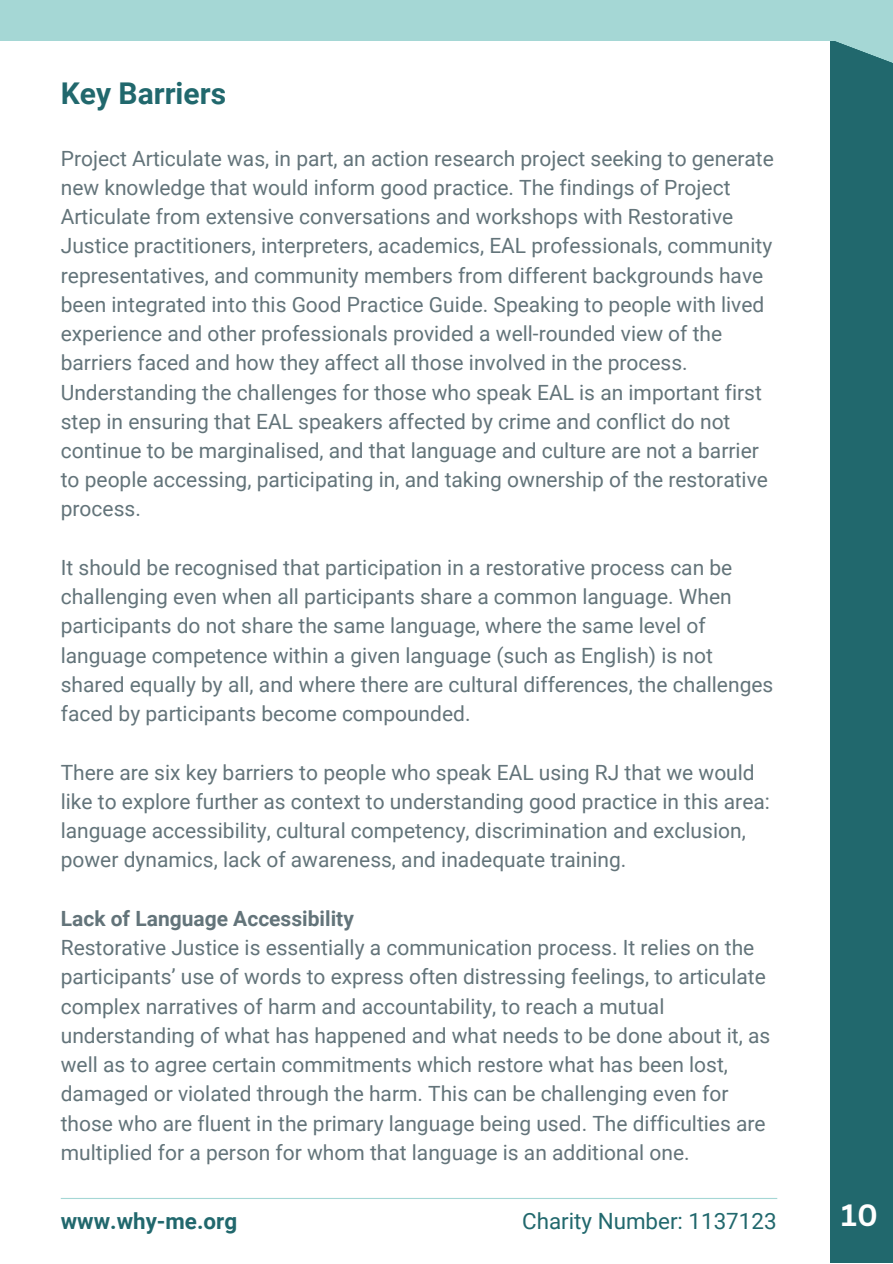
<style>
.page{position:relative;width:893px;height:1264px;background:#fff}
.page>*{position:absolute;margin:0;border:0;box-sizing:border-box;transform-origin:0 0}
.t1{font:700 30px "Roboto";color:#21686d}
.t2{font:700 30px "Canva Sans";color:#fff}
.t3{font:22.35px "Roboto";color:#21686d}
.t4{font:700 22.35px "Roboto";color:#21686d}
.t5{font:21px/29.2px "Roboto";color:#63747a}
.t6{font:700 21px "Roboto";color:#63747a}
</style>
<div class="page">
<div style="left:830px;top:0;width:62px;height:1262px;background:#21686d"></div>
<div style="left:0;top:0;width:892px;height:40px;background:#a5d7d5"></div>
<svg style="left:828px;top:40px;width:64px;height:23px"></svg>
<hr style="left:61px;top:1197px;width:716px;height:1px;background:#a5d7d5">
<p class="t1" style="left:61px;top:76px;width:167px">Key Barriers</p>
<p class="t5" style="left:61px;top:144px;width:714px">Project Articulate was, in part, an action research project seeking to generate new knowledge that would inform good practice. The findings of Project Articulate from extensive conversations and workshops with Restorative Justice practitioners, interpreters, academics, EAL professionals, community representatives, and community members from different backgrounds have been integrated into this Good Practice Guide. Speaking to people with lived experience and other professionals provided a well-rounded view of the barriers faced and how they affect all those involved in the process.<br>Understanding the challenges for those who speak EAL is an important first step in ensuring that EAL speakers affected by crime and conflict do not continue to be marginalised, and that language and culture are not a barrier to people accessing, participating in, and taking ownership of the restorative process.</p>
<p class="t5" style="left:61px;top:553px;width:714px">It should be recognised that participation in a restorative process can be challenging even when all participants share a common language. When participants do not share the same language, where the same level of language competence within a given language (such as English) is not shared equally by all, and where there are cultural differences, the challenges faced by participants become compounded.</p>
<p class="t5" style="left:61px;top:757px;width:710px">There are six key barriers to people who speak EAL using RJ that we would like to explore further as context to understanding good practice in this area: language accessibility, cultural competency, discrimination and exclusion, power dynamics, lack of awareness, and inadequate training.</p>
<p class="t6" style="left:61px;top:906px;width:294px">Lack of Language Accessibility</p>
<p class="t5" style="left:61px;top:933px;width:710px">Restorative Justice is essentially a communication process. It relies on the participants’ use of words to express often distressing feelings, to articulate complex narratives of harm and accountability, to reach a mutual understanding of what has happened and what needs to be done about it, as well as to agree certain commitments which restore what has been lost, damaged or violated through the harm. This can be challenging even for those who are fluent in the primary language being used. The difficulties are multiplied for a person for whom that language is an additional one.</p>
<p class="t4" style="left:61px;top:1207px;width:178px">www.why-me.org</p>
<p class="t3" style="left:522px;top:1207px;width:256px">Charity Number: 1137123</p>
<p class="t2" style="left:841px;top:1194px;width:38px">10</p>
</div>
